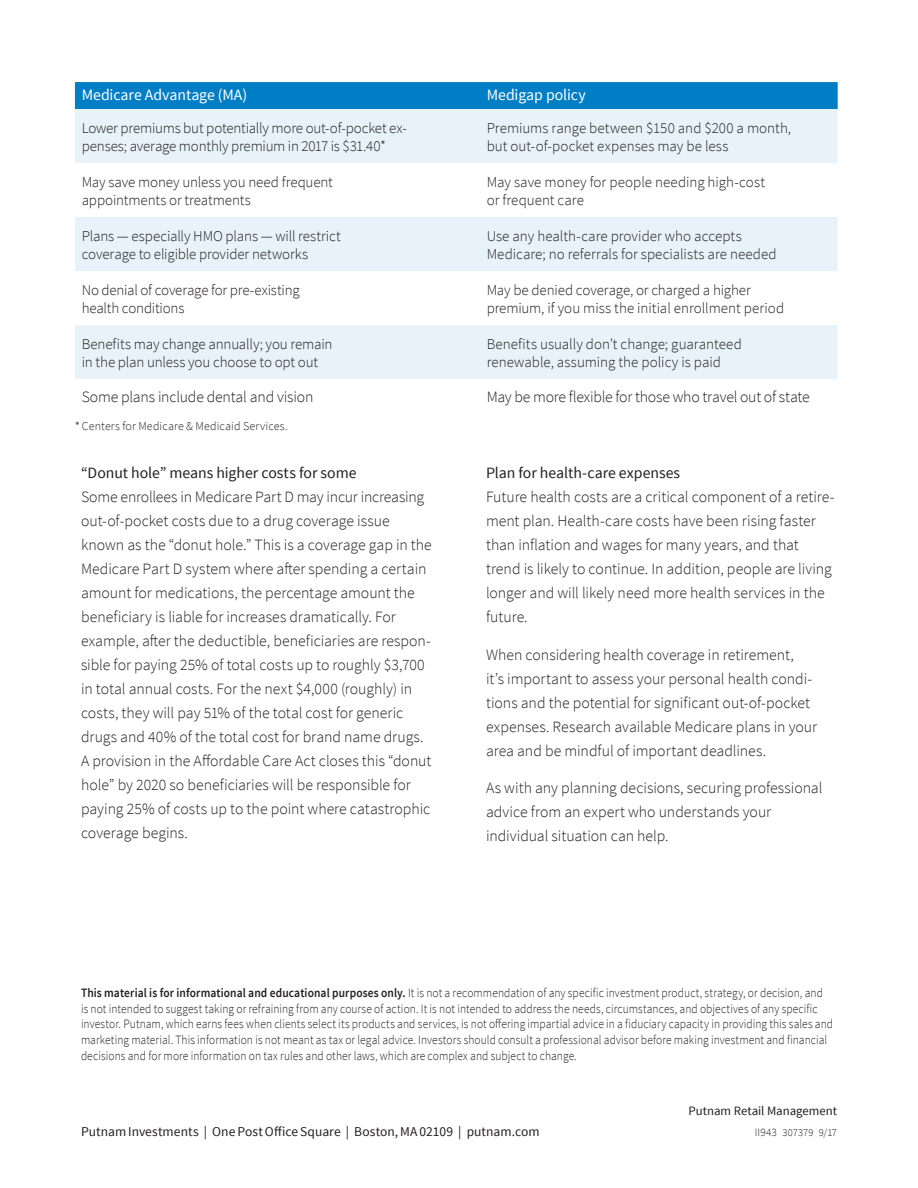
<style>
.page{position:relative;width:918px;height:1188px;background:#fff}
.page>*{position:absolute;margin:0;border:0;box-sizing:border-box;transform-origin:0 0}
.Body{font:300 15.75px/24px "Source Sans Pro";letter-spacing:-.005em;color:#231f20}
.Subhead_2{font:15.75px "Source Sans Pro";letter-spacing:-.005em;color:#231f20}
.Subhead_2-2{font:15.75px "Source Sans Pro";letter-spacing:-.005em;color:#fff}
.Table{font:300 15px/18px "Source Sans Pro";letter-spacing:-.005em;color:#231f20}
.t1{font:13.5px "Source Sans Pro";color:#231f20}
.Disclosure_small{font:300 12.75px/15.8px "Source Sans Pro";letter-spacing:.005em;color:#231f20;scale:.9 1}
.t2{font:12.75px "Source Sans Pro";letter-spacing:-.005em;color:#231f20}
.t3{font:300 12px "Source Sans Pro";letter-spacing:.01em;color:#231f20}
.Back_Cover_Job{font:300 10.5px "Source Sans Pro";letter-spacing:.01em;color:#231f20}
.s1{font-weight:600}
.s2{font-size:11.25px}
</style>
<div class="page">
<div style="left:75px;top:82px;width:763px;height:27px;background:#007ec5"></div>
<svg style="left:75px;top:109px;width:763px;height:270px;fill:#e7f3f9"></svg>
<p class="Subhead_2-2" style="left:82px;top:85px;width:167px">Medicare Advantage (MA)</p>
<p class="Subhead_2-2" style="left:487px;top:85px;width:101px">Medigap policy</p>
<p class="Table" style="left:82px;top:119px;width:327px">Lower premiums but potentially more out-of-pocket ex&shy;penses; average monthly premium in 2017 is $31.40*</p>
<p class="Table" style="left:487px;top:119px;width:306px">Premiums range between $150 and $200 a month, but out-of-pocket expenses may be less</p>
<p class="Table" style="left:82px;top:173px;width:253px">May save money unless you need frequent appointments or treatments</p>
<p class="Table" style="left:487px;top:173px;width:280px">May save money for people needing high-cost or frequent care</p>
<p class="Table" style="left:82px;top:227px;width:261px">Plans — especially HMO plans — will restrict coverage to eligible provider networks</p>
<p class="Table" style="left:487px;top:227px;width:292px">Use any health-care provider who accepts<br>Medicare; no referrals for specialists are needed</p>
<p class="Table" style="left:82px;top:281px;width:220px">No denial of coverage for pre-existing health conditions</p>
<p class="Table" style="left:487px;top:281px;width:299px">May be denied coverage, or charged a higher premium, if you miss the initial enrollment period</p>
<p class="Table" style="left:82px;top:335px;width:252px">Benefits may change annually; you remain in the plan unless you choose to opt out</p>
<p class="Table" style="left:487px;top:335px;width:257px">Benefits usually don’t change; guaranteed renewable, assuming the policy is paid</p>
<p class="Body" style="left:82px;top:385px;width:233px">Some plans include dental and vision</p>
<p class="Body" style="left:487px;top:385px;width:325px">May be more flexible for those who travel out of state</p>
<p class="t3" style="left:82px;top:419px;width:207px">Centers for Medicare &amp; Medicaid Services.</p>
<p class="Subhead_2" style="left:81px;top:463px;width:277px">“Donut hole” means higher costs for some</p>
<p class="Body" style="left:81px;top:485px;width:352px">Some enrollees in Medicare Part D may incur increasing out-of-pocket costs due to a drug coverage issue known as the “donut hole.” This is a coverage gap in the Medicare Part D system where after spending a certain amount for medications, the percentage amount the beneficiary is liable for increases dramatically. For example, after the deductible, beneficiaries are respon&shy;sible for paying 25% of total costs up to roughly $3,700 in total annual costs. For the next $4,000 (roughly) in costs, they will pay 51% of the total cost for generic drugs and 40% of the total cost for brand name drugs.<br>A provision in the Affordable Care Act closes this “donut hole” by 2020 so beneficiaries will be responsible for paying 25% of costs up to the point where catastrophic coverage begins.</p>
<p class="Subhead_2" style="left:486px;top:463px;width:196px">Plan for health-care expenses</p>
<p class="Body" style="left:486px;top:485px;width:350px">Future health costs are a critical component of a retire&shy;ment plan. Health-care costs have been rising faster than inflation and wages for many years, and that trend is likely to continue. In addition, people are living longer and will likely need more health services in the future.</p>
<p class="Body" style="left:486px;top:643px;width:333px">When considering health coverage in retirement,<br>it’s important to assess your personal health condi&shy;tions and the potential for significant out-of-pocket expenses. Research available Medicare plans in your area and be mindful of important deadlines.</p>
<p class="Body" style="left:486px;top:776px;width:338px">As with any planning decisions, securing professional advice from an expert who understands your individual situation can help.</p>
<p class="Disclosure_small" style="left:81px;top:985px;width:837px"><span class="s1">This material is for informational and educational purposes only.</span> It is not a recommendation of any specific investment product, strategy, or decision, and is not intended to suggest taking or refraining from any course of action. It is not intended to address the needs, circumstances, and objectives of any specific investor. Putnam, which earns fees when clients select its products and services, is not offering impartial advice in a fiduciary capacity in providing this sales and marketing material. This information is not meant as tax or legal advice. Investors should consult a professional advisor before making investment and financial decisions and for more information on tax rules and other laws, which are complex and subject to change.</p>
<p class="t2" style="left:689px;top:1103px;width:150px">Putnam Retail Management</p>
<p class="t1" style="left:81px;top:1123px;width:460px">Putnam Investments | One Post Office Square | Boston, MA 02109 | putnam.com</p>
<p class="Back_Cover_Job" style="left:755px;top:1126px;width:84px"><span class="s2">II943</span> 307379 9/17</p>
</div>
